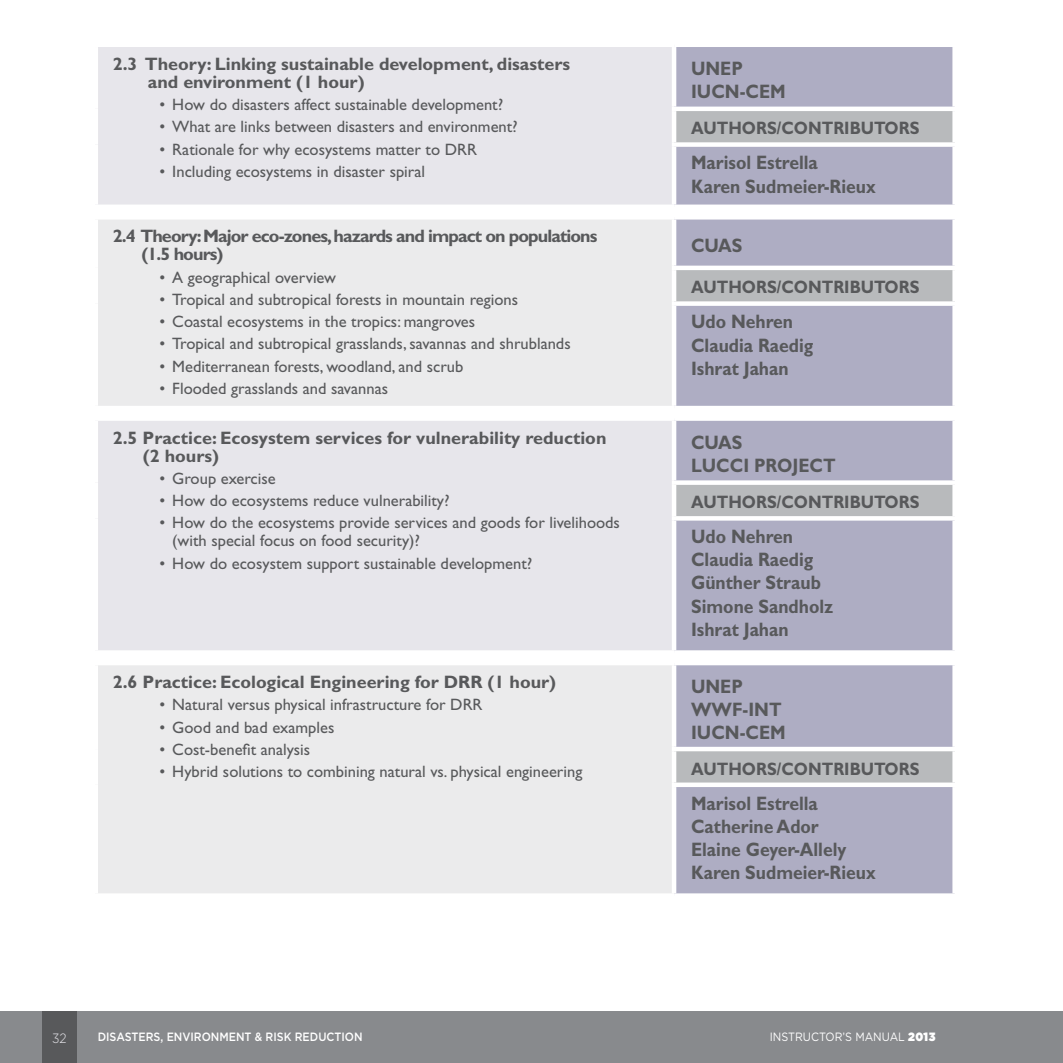
<style>
.page{position:relative;width:1063px;height:1063px;background:#fff}
.page>*{position:absolute;margin:0;border:0;box-sizing:border-box;transform-origin:0 0}
.t1{font:700 19.5px/23.1px "Gill Sans Std";color:#58595b;scale:.9 1}
.t2{font:700 18px/18px "Gill Sans Std";color:#58595b}
.t3{font:700 18px "Gill Sans Std";color:#58595b;scale:.9 1}
.t4{font:700 18px/18px "Gill Sans Std";letter-spacing:-.05em;color:#58595b}
.t5{font:16.5px/18px "Gill Sans Std";color:#58595b}
.t6{font:300 13.5px "Gotham";color:#e7e6eb;scale:.9 1}
.t7{font:500 12px "Gotham";color:#fff;scale:.9 1}
.t8{font:12px "Gotham";color:#fff;scale:.9 1}
.s1{font-weight:900}
</style>
<div class="page">
<div style="left:96px;top:45px;width:578px;height:162px;background:#e7e6eb"></div>
<div style="left:676px;top:47px;width:276px;height:158px;background:#aeadc3"></div>
<div style="left:674px;top:109px;width:281px;height:36px;background:#b8babc"></div>
<hr style="left:94px;top:43px;width:580px;height:4px;background:#fff">
<hr style="left:94px;top:47px;width:4px;height:62px;background:#fff">
<hr style="left:672px;top:47px;width:4px;height:60px;background:#fff">
<hr style="left:94px;top:109px;width:4px;height:36px;background:#fff">
<hr style="left:672px;top:107px;width:285px;height:4px;background:#fff">
<hr style="left:672px;top:111px;width:4px;height:31px;background:#fff">
<div style="left:952px;top:111px;width:5px;height:31px;background:#fff"></div>
<hr style="left:94px;top:145px;width:4px;height:60px;background:#fff">
<div style="left:672px;top:142px;width:285px;height:5px;background:#fff"></div>
<hr style="left:672px;top:147px;width:4px;height:58px;background:#fff">
<hr style="left:94px;top:205px;width:580px;height:4px;background:#fff">
<div style="left:96px;top:217px;width:578px;height:191px;background:#ebebec"></div>
<div style="left:676px;top:220px;width:276px;height:186px;background:#aeadc3"></div>
<div style="left:674px;top:268px;width:281px;height:36px;background:#b8babc"></div>
<div style="left:94px;top:215px;width:580px;height:5px;background:#fff"></div>
<hr style="left:94px;top:220px;width:4px;height:48px;background:#fff">
<hr style="left:672px;top:220px;width:4px;height:46px;background:#fff">
<hr style="left:94px;top:268px;width:4px;height:36px;background:#fff">
<hr style="left:672px;top:266px;width:285px;height:4px;background:#fff">
<hr style="left:672px;top:270px;width:4px;height:31px;background:#fff">
<div style="left:952px;top:270px;width:5px;height:31px;background:#fff"></div>
<hr style="left:94px;top:304px;width:4px;height:102px;background:#fff">
<div style="left:672px;top:301px;width:285px;height:5px;background:#fff"></div>
<hr style="left:672px;top:306px;width:4px;height:100px;background:#fff">
<hr style="left:94px;top:406px;width:580px;height:4px;background:#fff">
<div style="left:96px;top:419px;width:578px;height:234px;background:#e7e6eb"></div>
<div style="left:676px;top:421px;width:276px;height:229px;background:#aeadc3"></div>
<div style="left:674px;top:483px;width:281px;height:35px;background:#b8babc"></div>
<div style="left:94px;top:416px;width:580px;height:5px;background:#fff"></div>
<hr style="left:94px;top:421px;width:4px;height:62px;background:#fff">
<hr style="left:672px;top:421px;width:4px;height:59px;background:#fff">
<hr style="left:94px;top:483px;width:4px;height:35px;background:#fff">
<div style="left:672px;top:480px;width:285px;height:5px;background:#fff"></div>
<hr style="left:672px;top:485px;width:4px;height:31px;background:#fff">
<div style="left:952px;top:485px;width:5px;height:31px;background:#fff"></div>
<hr style="left:94px;top:518px;width:4px;height:132px;background:#fff">
<div style="left:672px;top:516px;width:285px;height:5px;background:#fff"></div>
<hr style="left:672px;top:521px;width:4px;height:129px;background:#fff">
<div style="left:94px;top:650px;width:580px;height:5px;background:#fff"></div>
<div style="left:96px;top:663px;width:578px;height:233px;background:#ebebec"></div>
<div style="left:676px;top:665px;width:276px;height:228px;background:#aeadc3"></div>
<div style="left:674px;top:749px;width:281px;height:36px;background:#b8babc"></div>
<hr style="left:94px;top:661px;width:580px;height:4px;background:#fff">
<hr style="left:94px;top:665px;width:4px;height:84px;background:#fff">
<hr style="left:672px;top:665px;width:4px;height:82px;background:#fff">
<hr style="left:94px;top:749px;width:4px;height:36px;background:#fff">
<hr style="left:672px;top:747px;width:285px;height:4px;background:#fff">
<hr style="left:672px;top:751px;width:4px;height:32px;background:#fff">
<div style="left:952px;top:751px;width:5px;height:32px;background:#fff"></div>
<hr style="left:94px;top:785px;width:4px;height:108px;background:#fff">
<hr style="left:672px;top:783px;width:285px;height:4px;background:#fff">
<hr style="left:672px;top:787px;width:4px;height:106px;background:#fff">
<div style="left:94px;top:893px;width:580px;height:5px;background:#fff"></div>
<div style="left:0;top:1012px;width:1063px;height:51px;background:#888a8d"></div>
<div style="left:43px;top:1012px;width:34px;height:51px;background:#58595b"></div>
<p class="t2" style="left:148px;top:55px;width:424px;text-indent:-35px">2.3 Theory: Linking sustainable development, disasters and environment (1 hour)</p>
<p class="t5" style="left:160px;top:96px;width:345px">• How do disasters affect sustainable development?</p>
<p class="t5" style="left:160px;top:118px;width:360px">• What are links between disasters and environment?</p>
<p class="t5" style="left:160px;top:140px;width:319px">• Rationale for why ecosystems matter to DRR</p>
<p class="t5" style="left:160px;top:162px;width:267px">• Including ecosystems in disaster spiral</p>
<p class="t4" style="left:142px;top:227px;width:457px;text-indent:-29px">2.4 Theory: Major eco-zones, hazards and impact on populations (1.5 hours)</p>
<p class="t5" style="left:160px;top:268px;width:178px">• A geographical overview</p>
<p class="t5" style="left:160px;top:290px;width:360px">• Tropical and subtropical forests in mountain regions</p>
<p class="t5" style="left:160px;top:313px;width:317px">• Coastal ecosystems in the tropics: mangroves</p>
<p class="t5" style="left:160px;top:335px;width:413px">• Tropical and subtropical grasslands, savannas and shrublands</p>
<p class="t5" style="left:160px;top:357px;width:305px">• Mediterranean forests, woodland, and scrub</p>
<p class="t5" style="left:160px;top:379px;width:230px">• Flooded grasslands and savannas</p>
<p class="t2" style="left:143px;top:428px;width:465px;text-indent:-30px">2.5 Practice: Ecosystem services for vulnerability reduction (2 hours)</p>
<p class="t5" style="left:160px;top:469px;width:118px">• Group exercise</p>
<p class="t5" style="left:160px;top:492px;width:292px">• How do ecosystems reduce vulnerability?</p>
<p class="t5" style="left:172px;top:514px;width:449px;text-indent:-13px">• How do the ecosystems provide services and goods for livelihoods (with special focus on food security)?</p>
<p class="t5" style="left:160px;top:554px;width:374px">• How do ecosystem support sustainable development?</p>
<p class="t2" style="left:113px;top:673px;width:445px">2.6 Practice: Ecological Engineering for DRR (1 hour)</p>
<p class="t5" style="left:160px;top:696px;width:325px">• Natural versus physical infrastructure for DRR</p>
<p class="t5" style="left:160px;top:718px;width:176px">• Good and bad examples</p>
<p class="t5" style="left:160px;top:740px;width:152px">• Cost-benefit analysis</p>
<p class="t5" style="left:160px;top:763px;width:424px">• Hybrid solutions to combining natural vs. physical engineering</p>
<p class="t1" style="left:691px;top:57px;width:104px">UNEP<br>IUCN-CEM</p>
<p class="t3" style="left:691px;top:118px;width:143px">Authors/contribut</p>
<p class="t3" style="left:885px;top:118px;width:28px">ors</p>
<p class="t1" style="left:691px;top:151px;width:207px">Marisol Estrella<br>Karen Sudmeier-Rieux</p>
<p class="t1" style="left:691px;top:234px;width:15px">cuas</p>
<p class="t3" style="left:691px;top:277px;width:143px">Authors/contribut</p>
<p class="t3" style="left:885px;top:277px;width:28px">ors</p>
<p class="t1" style="left:691px;top:310px;width:138px">Udo Nehren<br>Claudia Raedig<br>Ishrat Jahan</p>
<p class="t1" style="left:691px;top:431px;width:134px">CUAS<br>LUCCI Project</p>
<p class="t3" style="left:691px;top:491px;width:143px">Authors/contribut</p>
<p class="t3" style="left:885px;top:491px;width:28px">ors</p>
<p class="t1" style="left:691px;top:525px;width:160px">Udo Nehren<br>Claudia Raedig<br>Günther Straub<br>Simone Sandholz<br>Ishrat Jahan</p>
<p class="t1" style="left:691px;top:674px;width:104px">UNEP<br>WWF-Int<br>IUCN-CEM</p>
<p class="t3" style="left:691px;top:758px;width:143px">Authors/contribut</p>
<p class="t3" style="left:885px;top:758px;width:28px">ors</p>
<p class="t1" style="left:691px;top:791px;width:207px">Marisol Estrella<br>Catherine Ador<br>Elaine Geyer-Allely<br>Karen Sudmeier-Rieux</p>
<p class="t6" style="left:52px;top:1030px;width:18px">32</p>
<p class="t7" style="left:98px;top:1029px;width:296px">DISASTERS, ENVIRONMENT &amp; RISK REDUCTION</p>
<p class="t8" style="left:770px;top:1030px;width:186px">INSTRUCTOR’S MANUAL <span class="s1">2013</span></p>
</div>
